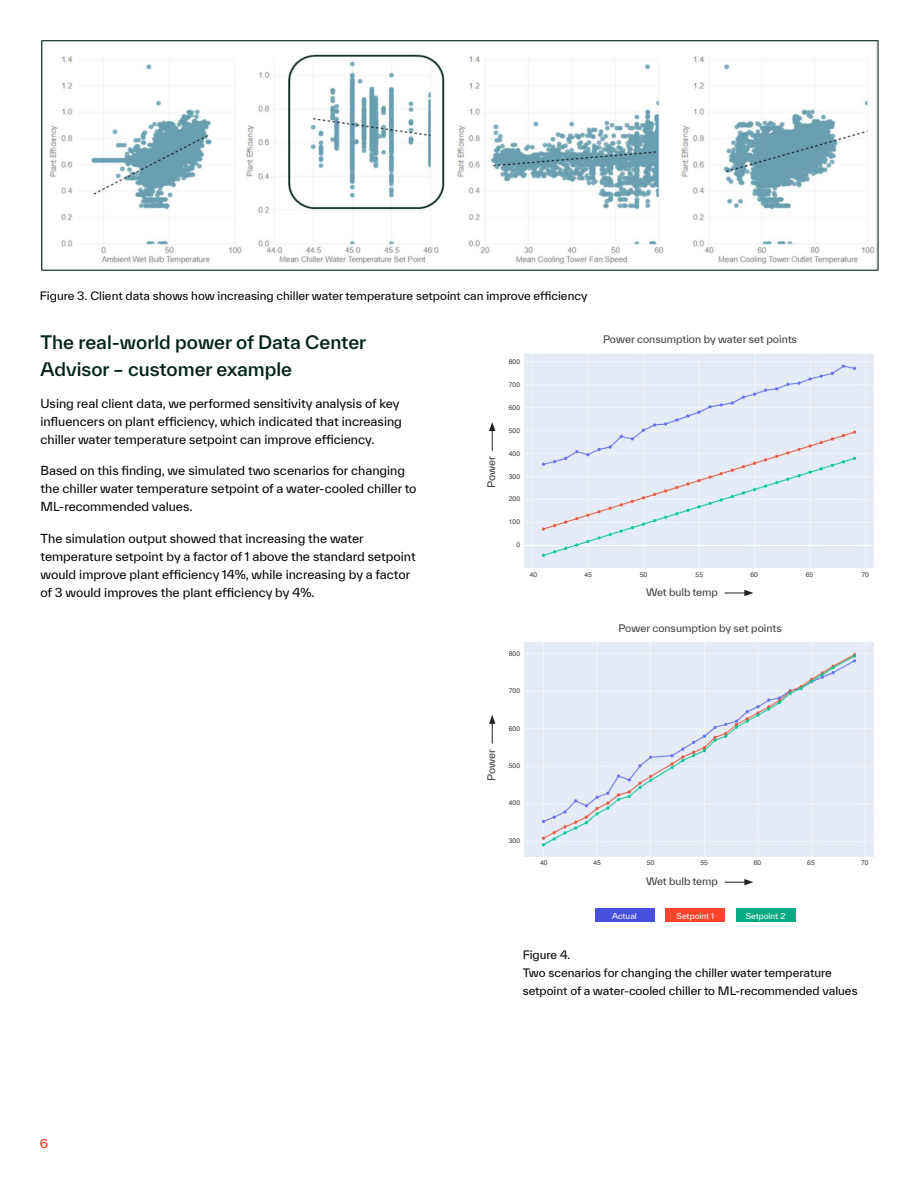
<style>
.page{position:relative;width:918px;height:1188px;background:#fff}
.page>*{position:absolute;margin:0;border:0;box-sizing:border-box;transform-origin:0 0}
.Body_text{font:500 18px/27px "TWK Everett";color:#042315}
.Body_text-2{font:12px/18px "TWK Everett";color:#000}
.t1{font:500 12px "TWK Everett";color:#ff462d}
.t2{font:11.25px/18px "TWK Everett";color:#000}
.t3{font:10.2px "TWK Everett";letter-spacing:-.005em;color:#3d3c3c}
.t4{font:7.8px "TWK Everett";color:#fff}
.t5{font:6.75px "Helvetica";color:#3d3c3c}
</style>
<div class="page">
<img style="left:41px;top:40px;width:837px;height:232px">
<svg style="left:489px;top:715px;width:6px;height:29px"></svg>
<svg style="left:489px;top:422px;width:6px;height:29px"></svg>
<img style="left:524px;top:354px;width:349px;height:214px">
<div style="left:524px;top:642px;width:349px;height:214px;background:#e5ecf6"></div>
<svg style="left:725px;top:590px;width:28px;height:6px"></svg>
<svg style="left:725px;top:879px;width:28px;height:6px"></svg>
<div style="left:595px;top:909px;width:59px;height:13px;background:#4750dd"></div>
<div style="left:666px;top:909px;width:59px;height:13px;background:#ff462d"></div>
<div style="left:736px;top:909px;width:59px;height:13px;background:#08aa81"></div>
<p class="t2" style="left:40px;top:287px;width:549px">Figure 3. Client data shows how increasing chiller water temperature setpoint can improve efficiency</p>
<p class="Body_text" style="left:40px;top:329px;width:327px">The real-world power of Data Center<br>Advisor – customer example</p>
<p class="Body_text-2" style="left:40px;top:394px;width:363px">Using real client data, we performed sensitivity analysis of key influencers on plant efficiency, which indicated that increasing chiller water temperature setpoint can improve efficiency.</p>
<p class="Body_text-2" style="left:40px;top:462px;width:378px">Based on this finding, we simulated two scenarios for changing the chiller water temperature setpoint of a water-cooled chiller to<br>ML-recommended values.</p>
<p class="Body_text-2" style="left:40px;top:529px;width:377px">The simulation output showed that increasing the water temperature setpoint by a factor of 1 above the standard setpoint would improve plant efficiency 14%, while increasing by a factor of 3 would improves the plant efficiency by 4%.</p>
<p class="t1" style="left:40px;top:1135px;width:10px">6</p>
<p class="t3" style="left:484px;top:488px;width:33px;rotate:-90deg">Power</p>
<p class="t3" style="left:484px;top:781px;width:33px;rotate:-90deg">Power</p>
<p class="t5" style="left:509px;top:356px;width:13px">800</p>
<p class="t5" style="left:509px;top:379px;width:13px">700</p>
<p class="t5" style="left:509px;top:402px;width:13px">600</p>
<p class="t5" style="left:509px;top:425px;width:13px">500</p>
<p class="t5" style="left:509px;top:448px;width:13px">400</p>
<p class="t5" style="left:509px;top:471px;width:13px">300</p>
<p class="t5" style="left:509px;top:494px;width:13px">200</p>
<p class="t5" style="left:509px;top:517px;width:13px">100</p>
<p class="t5" style="left:516px;top:540px;width:5px">0</p>
<p class="t3" style="left:603px;top:332px;width:195px">Power consumption by water set points</p>
<p class="t5" style="left:530px;top:570px;width:9px">40</p>
<p class="t5" style="left:585px;top:570px;width:9px">45</p>
<p class="t5" style="left:640px;top:570px;width:9px">50</p>
<p class="t5" style="left:696px;top:570px;width:9px">55</p>
<p class="t5" style="left:750px;top:570px;width:9px">60</p>
<p class="t5" style="left:806px;top:570px;width:9px">65</p>
<p class="t5" style="left:861px;top:570px;width:9px">70</p>
<p class="t3" style="left:646px;top:585px;width:73px">Wet bulb temp</p>
<p class="t5" style="left:509px;top:648px;width:13px">800</p>
<p class="t5" style="left:509px;top:686px;width:13px">700</p>
<p class="t5" style="left:509px;top:723px;width:13px">600</p>
<p class="t5" style="left:509px;top:760px;width:13px">500</p>
<p class="t5" style="left:509px;top:798px;width:13px">400</p>
<p class="t5" style="left:509px;top:835px;width:13px">300</p>
<p class="t3" style="left:618px;top:621px;width:165px">Power consumption by set points</p>
<p class="t5" style="left:540px;top:858px;width:9px">40</p>
<p class="t5" style="left:593px;top:858px;width:9px">45</p>
<p class="t5" style="left:647px;top:858px;width:9px">50</p>
<p class="t5" style="left:701px;top:858px;width:9px">55</p>
<p class="t5" style="left:754px;top:858px;width:9px">60</p>
<p class="t5" style="left:807px;top:858px;width:9px">65</p>
<p class="t5" style="left:861px;top:858px;width:9px">70</p>
<p class="t3" style="left:646px;top:874px;width:73px">Wet bulb temp</p>
<p class="t4" style="left:612px;top:910px;width:26px">Actual</p>
<p class="t4" style="left:677px;top:910px;width:39px">Setpoint 1</p>
<p class="t4" style="left:746px;top:910px;width:41px">Setpoint 2</p>
<p class="t2" style="left:523px;top:946px;width:336px">Figure 4.<br>Two scenarios for changing the chiller water temperature setpoint of a water-cooled chiller to ML-recommended values</p>
</div>
